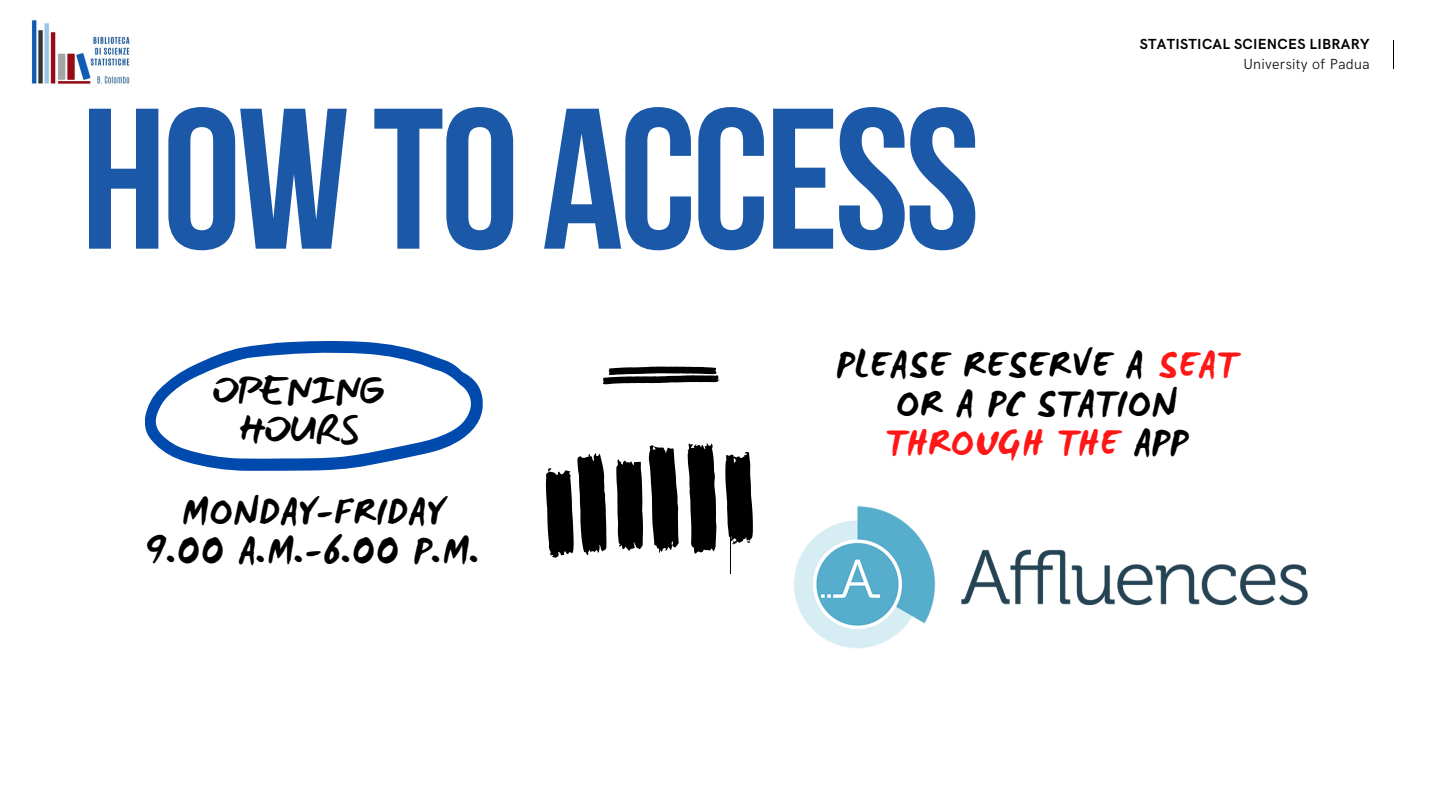
<style>
.page{position:relative;width:1440px;height:810px;background:#fff}
.page>*{position:absolute;margin:0;border:0;box-sizing:border-box;transform-origin:0 0}
.t1{font:200px "Bebas Neue Cyrillic";letter-spacing:-.02em;color:#1b58a7}
.t2{font:700 39.7px/39px "WC Mano Negra Bta";letter-spacing:.04em;color:#000;text-align:center}
.t3{font:39.2px/39px "Mansalva";letter-spacing:-.08em;color:#000;text-align:center}
.t4{font:700 14.6px "HK Grotesk";letter-spacing:.02em;color:#000}
.t5{font:300 14.6px "HK Grotesk";letter-spacing:.02em;color:#000}
.s1{color:#ff1616}
</style>
<div class="page">
<svg style="left:144px;top:341px;width:339px;height:130px"></svg>
<hr style="left:731px;top:532px;width:1px;height:42px;background:#000">
<svg style="left:546px;top:443px;width:207px;height:115px"></svg>
<svg style="left:603px;top:367px;width:116px;height:17px"></svg>
<svg style="left:1393px;top:41px;width:1px;height:28px"></svg>
<img style="left:31px;top:20px;width:99px;height:64px">
<img style="left:793px;top:505px;width:515px;height:144px">
<p class="t1" style="left:81px;top:99px;width:900px">HOWTO ACCESS</p>
<h3 class="t4" style="left:1140px;top:36px;width:231px">STATISTICAL SCIENCES LIBRARY</h3>
<h2 class="t5" style="left:1243px;top:56px;width:128px">University of Padua</h2>
<p class="t3" style="left:212px;top:371px;width:176px">OPENING<br>HOURS</p>
<p class="t2" style="left:146px;top:494px;width:334px">MONDAY-FRIDAY<br>9.00 A.M.-6.00 P.M.</p>
<p class="t2" style="left:837px;top:348px;width:401px">PLEASE RESERVE A <span class="s1">SEAT<br></span>OR A PC STATION<br><span class="s1">THROUGH THE</span> APP</p>
</div>
